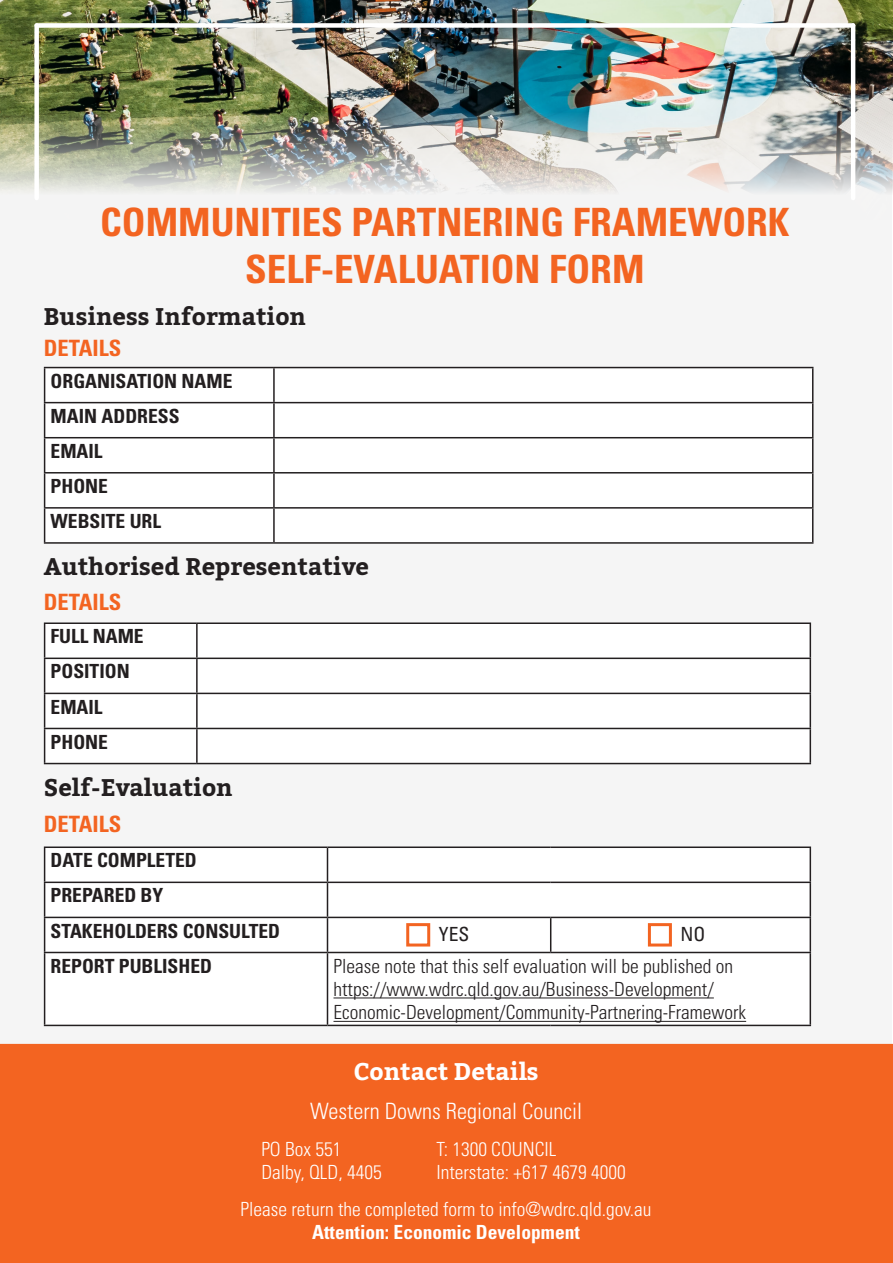
<style>
.page{position:relative;width:893px;height:1263px;background:#fff}
.page>*{position:absolute;margin:0;border:0;box-sizing:border-box;transform-origin:0 0}
.t1{font:700 condensed 39px "Univers LT Std";color:#f36421}
.t2{font:700 24px "Kadwa";color:#231f20}
.t3{font:700 24px "Kadwa";color:#fff}
.t4{font:300 condensed 22.5px "Univers LT Std";color:#fff}
.t5{font:700 condensed 22.5px "Univers LT Std";color:#f36421}
.t6{font:300 condensed 19.5px "Univers LT Std";color:#231f20}
.t7{font:700 condensed 19.5px "Univers LT Std";color:#231f20}
.t8{font:300 condensed 19.5px "Univers LT Std";color:#fff}
.t9{font:700 condensed 19.5px "Univers LT Std";color:#fff}
.t10{font:condensed 19.5px "Univers LT Std";color:#231f20}
</style>
<div class="page">
<div style="left:1px;top:1px;width:891px;height:1261px;background:#f5f5f5"></div>
<div style="left:45px;top:368px;width:767px;height:174px;background:#fff"></div>
<hr style="left:44px;top:367px;width:230px;height:1px;background:#231f20">
<hr style="left:44px;top:368px;width:1px;height:34px;background:#231f20">
<hr style="left:274px;top:367px;width:539px;height:1px;background:#231f20">
<hr style="left:273px;top:368px;width:2px;height:34px;background:#231f20">
<hr style="left:812px;top:368px;width:1px;height:34px;background:#231f20">
<hr style="left:44px;top:402px;width:230px;height:1px;background:#231f20">
<hr style="left:44px;top:403px;width:1px;height:34px;background:#231f20">
<hr style="left:274px;top:402px;width:539px;height:1px;background:#231f20">
<hr style="left:273px;top:403px;width:2px;height:34px;background:#231f20">
<hr style="left:812px;top:403px;width:1px;height:34px;background:#231f20">
<hr style="left:44px;top:437px;width:230px;height:1px;background:#231f20">
<hr style="left:44px;top:438px;width:1px;height:34px;background:#231f20">
<hr style="left:274px;top:437px;width:539px;height:1px;background:#231f20">
<hr style="left:273px;top:438px;width:2px;height:34px;background:#231f20">
<hr style="left:812px;top:438px;width:1px;height:34px;background:#231f20">
<hr style="left:44px;top:472px;width:230px;height:1px;background:#231f20">
<hr style="left:44px;top:473px;width:1px;height:34px;background:#231f20">
<hr style="left:274px;top:472px;width:539px;height:1px;background:#231f20">
<hr style="left:273px;top:473px;width:2px;height:34px;background:#231f20">
<hr style="left:812px;top:473px;width:1px;height:34px;background:#231f20">
<hr style="left:44px;top:507px;width:230px;height:2px;background:#231f20">
<hr style="left:44px;top:509px;width:1px;height:33px;background:#231f20">
<hr style="left:274px;top:507px;width:539px;height:2px;background:#231f20">
<hr style="left:273px;top:509px;width:2px;height:33px;background:#231f20">
<hr style="left:812px;top:509px;width:1px;height:33px;background:#231f20">
<hr style="left:44px;top:542px;width:230px;height:2px;background:#231f20">
<hr style="left:274px;top:542px;width:539px;height:2px;background:#231f20">
<div style="left:45px;top:848px;width:765px;height:177px;background:#fff"></div>
<hr style="left:44px;top:846px;width:283px;height:2px;background:#231f20">
<hr style="left:44px;top:848px;width:1px;height:33px;background:#231f20">
<hr style="left:327px;top:846px;width:224px;height:2px;background:#231f20">
<hr style="left:327px;top:848px;width:1px;height:33px;background:#231f20">
<hr style="left:551px;top:846px;width:260px;height:2px;background:#231f20">
<hr style="left:810px;top:848px;width:1px;height:33px;background:#231f20">
<hr style="left:44px;top:881px;width:283px;height:2px;background:#231f20">
<hr style="left:44px;top:883px;width:1px;height:34px;background:#231f20">
<hr style="left:327px;top:881px;width:224px;height:2px;background:#231f20">
<hr style="left:327px;top:883px;width:1px;height:34px;background:#231f20">
<hr style="left:551px;top:881px;width:260px;height:2px;background:#231f20">
<hr style="left:810px;top:883px;width:1px;height:34px;background:#231f20">
<hr style="left:44px;top:917px;width:283px;height:1px;background:#231f20">
<hr style="left:44px;top:918px;width:1px;height:34px;background:#231f20">
<hr style="left:327px;top:917px;width:224px;height:1px;background:#231f20">
<hr style="left:327px;top:918px;width:1px;height:34px;background:#231f20">
<hr style="left:551px;top:917px;width:260px;height:1px;background:#231f20">
<hr style="left:550px;top:918px;width:1px;height:34px;background:#231f20">
<hr style="left:810px;top:918px;width:1px;height:34px;background:#231f20">
<hr style="left:44px;top:952px;width:283px;height:1px;background:#231f20">
<hr style="left:44px;top:953px;width:1px;height:72px;background:#231f20">
<hr style="left:327px;top:952px;width:224px;height:1px;background:#231f20">
<hr style="left:327px;top:953px;width:1px;height:72px;background:#231f20">
<hr style="left:551px;top:952px;width:260px;height:1px;background:#231f20">
<hr style="left:810px;top:953px;width:1px;height:72px;background:#231f20">
<hr style="left:44px;top:1025px;width:283px;height:1px;background:#231f20">
<hr style="left:327px;top:1025px;width:224px;height:1px;background:#231f20">
<hr style="left:551px;top:1025px;width:260px;height:1px;background:#231f20">
<hr style="left:333px;top:997px;width:381px;height:1px;background:#231f20">
<hr style="left:333px;top:1021px;width:413px;height:1px;background:#231f20">
<div style="left:45px;top:624px;width:765px;height:139px;background:#fff"></div>
<hr style="left:44px;top:622px;width:153px;height:2px;background:#231f20">
<hr style="left:44px;top:624px;width:1px;height:33px;background:#231f20">
<hr style="left:197px;top:622px;width:614px;height:2px;background:#231f20">
<hr style="left:196px;top:624px;width:2px;height:33px;background:#231f20">
<hr style="left:810px;top:624px;width:1px;height:33px;background:#231f20">
<hr style="left:44px;top:657px;width:153px;height:2px;background:#231f20">
<hr style="left:44px;top:659px;width:1px;height:34px;background:#231f20">
<hr style="left:197px;top:657px;width:614px;height:2px;background:#231f20">
<hr style="left:196px;top:659px;width:2px;height:34px;background:#231f20">
<hr style="left:810px;top:659px;width:1px;height:34px;background:#231f20">
<hr style="left:44px;top:693px;width:153px;height:1px;background:#231f20">
<hr style="left:44px;top:694px;width:1px;height:34px;background:#231f20">
<hr style="left:197px;top:693px;width:614px;height:1px;background:#231f20">
<hr style="left:196px;top:694px;width:2px;height:34px;background:#231f20">
<hr style="left:810px;top:694px;width:1px;height:34px;background:#231f20">
<hr style="left:44px;top:728px;width:153px;height:1px;background:#231f20">
<hr style="left:44px;top:729px;width:1px;height:34px;background:#231f20">
<hr style="left:197px;top:728px;width:614px;height:1px;background:#231f20">
<hr style="left:196px;top:729px;width:2px;height:34px;background:#231f20">
<hr style="left:810px;top:729px;width:1px;height:34px;background:#231f20">
<hr style="left:44px;top:763px;width:153px;height:1px;background:#231f20">
<hr style="left:197px;top:763px;width:614px;height:1px;background:#231f20">
<img style="left:0;top:0;width:893px;height:220px">
<div style="left:34px;top:25px;width:5px;height:173px;background:#fff"></div>
<hr style="left:851px;top:25px;width:4px;height:173px;background:#fff">
<div style="left:37px;top:23px;width:816px;height:5px;background:#fff"></div>
<div style="left:0;top:1044px;width:893px;height:219px;background:#f36421"></div>
<div style="left:406px;top:923px;width:24px;height:23px;border:3px solid #f36421"></div>
<div style="left:648px;top:923px;width:24px;height:23px;border:3px solid #f36421"></div>
<p class="t1" style="left:100px;top:198px;width:691px">COMMUNITIES PARTNERING FRAMEWORK</p>
<p class="t1" style="left:245px;top:245px;width:401px">SELF-EVALUATION FORM</p>
<p class="t2" style="left:44px;top:303px;width:264px">Business Information</p>
<p class="t5" style="left:44px;top:334px;width:79px">DETAILS</p>
<p class="t7" style="left:51px;top:369px;width:183px">ORGANISATION NAME</p>
<p class="t7" style="left:51px;top:404px;width:130px">MAIN ADDRESS</p>
<p class="t7" style="left:51px;top:439px;width:53px">EMAIL</p>
<p class="t7" style="left:51px;top:474px;width:59px">PHONE</p>
<p class="t7" style="left:51px;top:509px;width:112px">WEBSITE URL</p>
<p class="t2" style="left:44px;top:553px;width:327px">Authorised Representative</p>
<p class="t5" style="left:44px;top:588px;width:79px">DETAILS</p>
<p class="t7" style="left:51px;top:624px;width:95px">FULL NAME</p>
<p class="t7" style="left:51px;top:659px;width:81px">POSITION</p>
<p class="t7" style="left:51px;top:695px;width:53px">EMAIL</p>
<p class="t7" style="left:51px;top:730px;width:59px">PHONE</p>
<p class="t2" style="left:44px;top:774px;width:190px">Self-Evaluation</p>
<p class="t5" style="left:44px;top:810px;width:79px">DETAILS</p>
<p class="t7" style="left:51px;top:848px;width:148px">DATE COMPLETED</p>
<p class="t7" style="left:51px;top:883px;width:114px">PREPARED BY</p>
<p class="t7" style="left:51px;top:919px;width:231px">STAKEHOLDERS CONSULTED</p>
<p class="t7" style="left:51px;top:954px;width:163px">REPORT PUBLISHED</p>
<p class="t6" style="left:333px;top:954px;width:401px">Please note that this self evaluation will be published on</p>
<p class="t6" style="left:333px;top:977px;width:382px">https://www.wdrc.qld.gov.au/Business-Development/</p>
<p class="t6" style="left:333px;top:1001px;width:414px">Economic-Development/Community-Partnering-Framework</p>
<p class="t10" style="left:439px;top:921px;width:32px">YES</p>
<p class="t10" style="left:681px;top:921px;width:26px">NO</p>
<p class="t3" style="left:354px;top:1057px;width:187px">Contact Details</p>
<p class="t4" style="left:310px;top:1098px;width:273px">Western Downs Regional Council</p>
<p class="t8" style="left:261px;top:1137px;width:82px">PO Box 551</p>
<p class="t8" style="left:261px;top:1160px;width:122px">Dalby, QLD, 4405</p>
<p class="t8" style="left:436px;top:1137px;width:121px">T: 1300 COUNCIL</p>
<p class="t8" style="left:436px;top:1160px;width:191px">Interstate: +617 4679 4000</p>
<p class="t8" style="left:241px;top:1197px;width:412px">Please return the completed form to info@wdrc.qld.gov.au</p>
<p class="t9" style="left:312px;top:1220px;width:269px">Attention: Economic Development</p>
</div>
